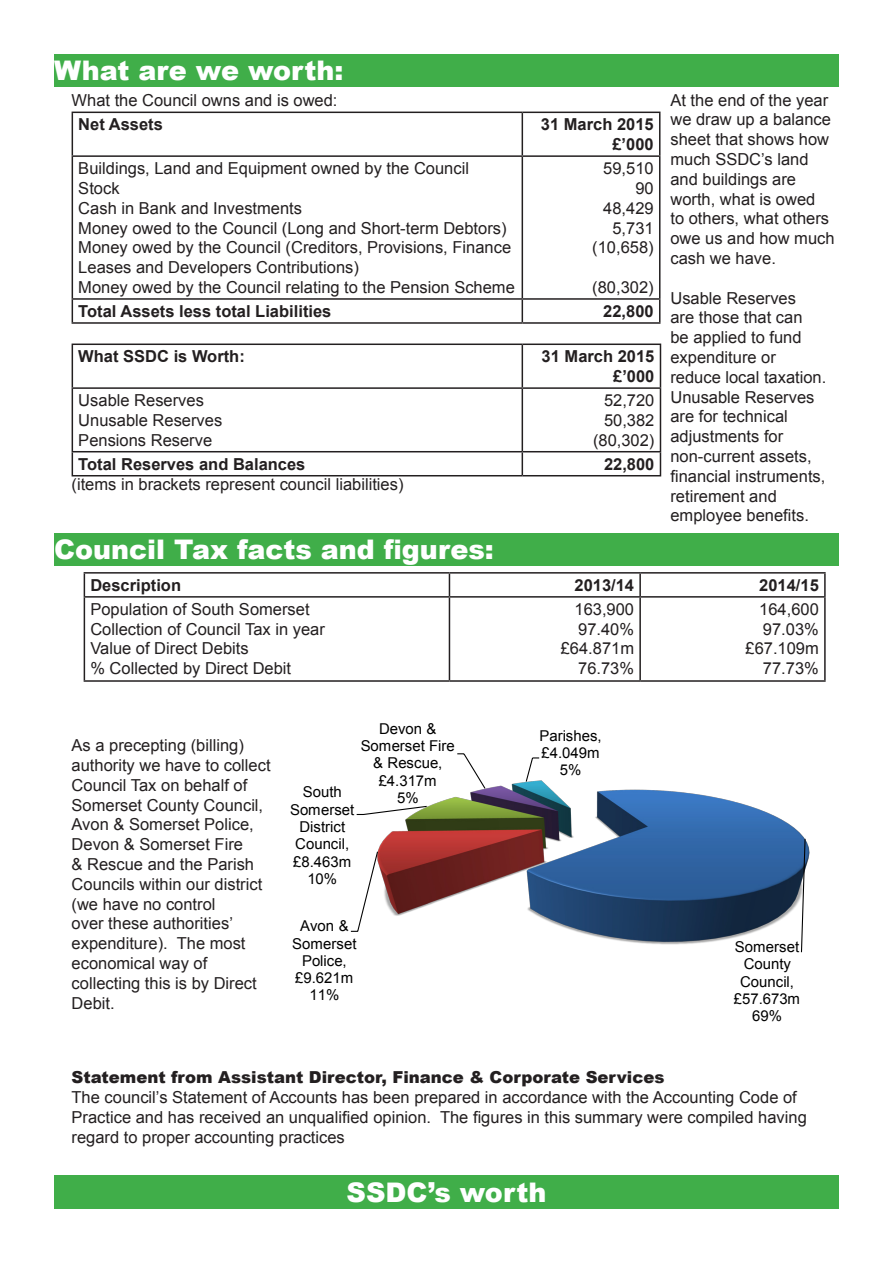
<style>
.page{position:relative;width:893px;height:1263px;background:#fff}
.page>*{position:absolute;margin:0;border:0;box-sizing:border-box;transform-origin:0 0}
.t1{font:900 27px "Arial";color:#fff}
.t2{font:16.5px/19.8px "Arial";color:#231f20}
.t3{font:700 16.5px "Arial";color:#231f20}
.t4{font:900 16.5px "Arial";color:#231f20}
.t5{font:15px/17.2px "Arial";color:#000;text-align:center}
</style>
<div class="page">
<div style="left:54px;top:54px;width:785px;height:32px;background:#40ae49"></div>
<div style="left:54px;top:533px;width:785px;height:33px;background:#40ae49"></div>
<div style="left:54px;top:1175px;width:785px;height:34px;background:#40ae49"></div>
<hr style="left:72px;top:112px;width:450px;height:1px;background:#231f20">
<hr style="left:72px;top:113px;width:1px;height:42px;background:#231f20">
<hr style="left:522px;top:112px;width:138px;height:1px;background:#231f20">
<hr style="left:522px;top:113px;width:1px;height:42px;background:#231f20">
<hr style="left:659px;top:113px;width:1px;height:42px;background:#231f20">
<hr style="left:72px;top:155px;width:450px;height:2px;background:#231f20">
<hr style="left:72px;top:157px;width:1px;height:141px;background:#231f20">
<hr style="left:522px;top:155px;width:138px;height:2px;background:#231f20">
<hr style="left:522px;top:157px;width:1px;height:141px;background:#231f20">
<hr style="left:659px;top:157px;width:1px;height:141px;background:#231f20">
<hr style="left:72px;top:298px;width:450px;height:2px;background:#231f20">
<svg style="left:72px;top:300px;width:1px;height:22px"></svg>
<hr style="left:522px;top:298px;width:138px;height:2px;background:#231f20">
<svg style="left:522px;top:300px;width:1px;height:22px"></svg>
<svg style="left:659px;top:300px;width:1px;height:22px"></svg>
<hr style="left:72px;top:322px;width:450px;height:2px;background:#231f20">
<hr style="left:522px;top:322px;width:138px;height:2px;background:#231f20">
<hr style="left:72px;top:343px;width:450px;height:2px;background:#231f20">
<hr style="left:72px;top:345px;width:1px;height:42px;background:#231f20">
<hr style="left:522px;top:343px;width:139px;height:2px;background:#231f20">
<hr style="left:522px;top:345px;width:1px;height:42px;background:#231f20">
<hr style="left:660px;top:345px;width:1px;height:42px;background:#231f20">
<hr style="left:72px;top:387px;width:450px;height:2px;background:#231f20">
<hr style="left:72px;top:389px;width:1px;height:62px;background:#231f20">
<hr style="left:522px;top:387px;width:139px;height:2px;background:#231f20">
<hr style="left:522px;top:389px;width:1px;height:62px;background:#231f20">
<hr style="left:660px;top:389px;width:1px;height:62px;background:#231f20">
<hr style="left:72px;top:451px;width:450px;height:1px;background:#231f20">
<svg style="left:72px;top:452px;width:1px;height:23px"></svg>
<hr style="left:522px;top:451px;width:139px;height:1px;background:#231f20">
<svg style="left:522px;top:452px;width:1px;height:23px"></svg>
<svg style="left:660px;top:452px;width:1px;height:23px"></svg>
<hr style="left:72px;top:475px;width:450px;height:1px;background:#231f20">
<hr style="left:522px;top:475px;width:139px;height:1px;background:#231f20">
<hr style="left:84px;top:572px;width:365px;height:2px;background:#231f20">
<svg style="left:84px;top:574px;width:1px;height:22px"></svg>
<hr style="left:449px;top:572px;width:191px;height:2px;background:#231f20">
<svg style="left:449px;top:574px;width:1px;height:22px"></svg>
<hr style="left:640px;top:572px;width:186px;height:2px;background:#231f20">
<hr style="left:639px;top:574px;width:2px;height:22px;background:#231f20">
<hr style="left:824px;top:574px;width:2px;height:22px;background:#231f20">
<hr style="left:84px;top:596px;width:365px;height:2px;background:#231f20">
<hr style="left:84px;top:598px;width:1px;height:82px;background:#231f20">
<hr style="left:449px;top:596px;width:191px;height:2px;background:#231f20">
<hr style="left:449px;top:598px;width:1px;height:82px;background:#231f20">
<hr style="left:640px;top:596px;width:186px;height:2px;background:#231f20">
<hr style="left:639px;top:598px;width:2px;height:82px;background:#231f20">
<hr style="left:824px;top:598px;width:2px;height:82px;background:#231f20">
<hr style="left:84px;top:680px;width:365px;height:2px;background:#231f20">
<hr style="left:449px;top:680px;width:191px;height:2px;background:#231f20">
<hr style="left:640px;top:680px;width:186px;height:2px;background:#231f20">
<svg style="left:350px;top:753px;width:456px;height:200px"></svg>
<p class="t1" style="left:54px;top:51px;width:291px">What are we worth:</p>
<p class="t2" style="left:72px;top:90px;width:267px">What the Council owns and is owed:</p>
<p class="t3" style="left:78px;top:114px;width:86px">Net Assets</p>
<p class="t3" style="left:541px;top:114px;width:114px">31 March 2015</p>
<p class="t3" style="left:612px;top:133px;width:43px">£’000</p>
<p class="t2" style="left:78px;top:159px;width:392px">Buildings, Land and Equipment owned by the Council</p>
<p class="t2" style="left:78px;top:178px;width:43px">Stock</p>
<p class="t2" style="left:78px;top:198px;width:225px">Cash in Bank and Investments</p>
<p class="t2" style="left:78px;top:218px;width:430px">Money owed to the Council (Long and Short-term Debtors)</p>
<p class="t2" style="left:78px;top:238px;width:434px">Money owed by the Council (Creditors, Provisions, Finance<br>Leases and Developers Contributions)</p>
<p class="t2" style="left:78px;top:277px;width:438px">Money owed by the Council relating to the Pension Scheme</p>
<p class="t2" style="left:603px;top:159px;width:52px">59,510</p>
<p class="t2" style="left:635px;top:178px;width:20px">90</p>
<p class="t2" style="left:603px;top:198px;width:52px">48,429</p>
<p class="t2" style="left:612px;top:218px;width:43px">5,731</p>
<p class="t2" style="left:592px;top:238px;width:63px">(10,658)</p>
<p class="t2" style="left:592px;top:277px;width:63px">(80,302)</p>
<p class="t3" style="left:78px;top:300px;width:255px">Total Assets less total Liabilities</p>
<p class="t3" style="left:603px;top:300px;width:52px">22,800</p>
<p class="t3" style="left:78px;top:345px;width:168px">What SSDC is Worth:</p>
<p class="t3" style="left:542px;top:345px;width:114px">31 March 2015</p>
<p class="t3" style="left:613px;top:365px;width:43px">£’000</p>
<p class="t2" style="left:78px;top:391px;width:127px">Usable Reserves</p>
<p class="t2" style="left:78px;top:410px;width:145px">Unusable Reserves</p>
<p class="t2" style="left:78px;top:430px;width:135px">Pensions Reserve</p>
<p class="t2" style="left:604px;top:391px;width:52px">52,720</p>
<p class="t2" style="left:604px;top:410px;width:52px">50,382</p>
<p class="t2" style="left:593px;top:430px;width:63px">(80,302)</p>
<p class="t3" style="left:78px;top:453px;width:229px">Total Reserves and Balances</p>
<p class="t3" style="left:604px;top:453px;width:52px">22,800</p>
<p class="t2" style="left:72px;top:475px;width:333px">(items in brackets represent council liabilities)</p>
<p class="t1" style="left:54px;top:530px;width:441px">Council Tax facts and figures:</p>
<p class="t2" style="left:670px;top:90px;width:166px">At the end of the year we draw up a balance sheet that shows how much SSDC’s land and buildings are worth, what is owed<br>to others, what others owe us and how much cash we have.</p>
<p class="t2" style="left:670px;top:288px;width:157px">Usable Reserves<br>are those that can<br>be applied to fund expenditure or reduce local taxation.<br>Unusable Reserves are for technical adjustments for non-current assets, financial instruments, retirement and employee benefits.</p>
<p class="t3" style="left:90px;top:574px;width:92px">Description</p>
<p class="t3" style="left:574px;top:574px;width:61px">2013/14</p>
<p class="t3" style="left:759px;top:574px;width:61px">2014/15</p>
<p class="t2" style="left:90px;top:599px;width:221px">Population of South Somerset</p>
<p class="t2" style="left:90px;top:619px;width:236px">Collection of Council Tax in year</p>
<p class="t2" style="left:90px;top:639px;width:160px">Value of Direct Debits</p>
<p class="t2" style="left:90px;top:659px;width:202px">% Collected by Direct Debit</p>
<p class="t2" style="left:574px;top:599px;width:61px">163,900</p>
<p class="t2" style="left:578px;top:619px;width:57px">97.40%</p>
<p class="t2" style="left:561px;top:639px;width:75px">£64.871m</p>
<p class="t2" style="left:578px;top:659px;width:57px">76.73%</p>
<p class="t2" style="left:759px;top:599px;width:61px">164,600</p>
<p class="t2" style="left:763px;top:619px;width:57px">97.03%</p>
<p class="t2" style="left:745px;top:639px;width:75px">£67.109m</p>
<p class="t2" style="left:763px;top:659px;width:57px">77.73%</p>
<p class="t2" style="left:72px;top:736px;width:201px">As a precepting (billing) authority we have to collect<br>Council Tax on behalf of<br>Somerset County Council,<br>Avon &amp; Somerset Police,<br>Devon &amp; Somerset Fire<br>&amp; Rescue and the Parish<br>Councils within our district (we have no control<br>over these authorities’ expenditure). The most economical way of collecting this is by Direct<br>Debit.</p>
<p class="t5" style="left:361px;top:720px;width:96px">Devon &amp;<br>Somerset Fire &amp; Rescue, £4.317m<br>5%</p>
<p class="t5" style="left:539px;top:727px;width:64px">Parishes, £4.049m<br>5%</p>
<p class="t5" style="left:290px;top:784px;width:66px">South<br>Somerset<br>District<br>Council, £8.463m<br>10%</p>
<p class="t5" style="left:292px;top:917px;width:66px">Avon &amp;<br>Somerset<br>Police, £9.621m<br>11%</p>
<p class="t5" style="left:734px;top:938px;width:68px">Somerset<br>County<br>Council, £57.673m<br>69%</p>
<p class="t4" style="left:72px;top:1065px;width:594px">Statement from Assistant Director, Finance &amp; Corporate Services</p>
<p class="t2" style="left:72px;top:1088px;width:737px">The council’s Statement of Accounts has been prepared in accordance with the Accounting Code of<br>Practice and has received an unqualified opinion. The figures in this summary were compiled having regard to proper accounting practices</p>
<p class="t1" style="left:347px;top:1172px;width:201px">SSDC’s worth</p>
</div>
